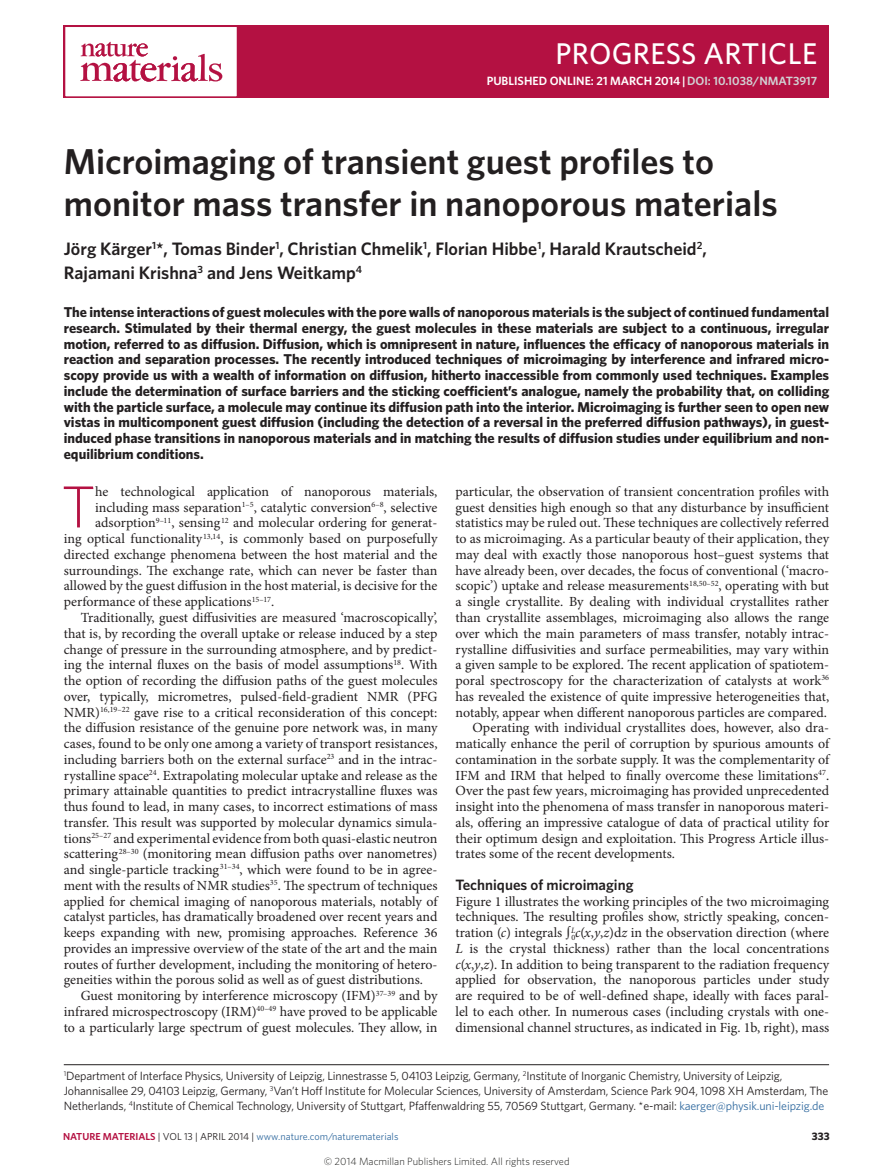
<style>
.page{position:relative;width:893px;height:1174px;background:#fff}
.page>*{position:absolute;margin:0;border:0;box-sizing:border-box;transform-origin:0 0}
.Body_first_w_drop_c{font:300 59.4px "Whitney";color:#b41142}
.Title{font:600 36px/42px "Whitney";color:#231f20}
.t1{font:500 30px "Whitney";letter-spacing:.01em;color:#fff}
.Author{font:600 18px/24px "Whitney";color:#231f20}
.Head_1{font:600 15px "Whitney";color:#231f20}
.Abstract{font:700 14.25px/15.8px "Whitney";color:#231f20;text-align:justify}
.Body_text{font:13.95px/15.8px "Minion Pro";color:#231f20;text-align:justify}
.Body_first{font:13.95px/15.8px "Minion Pro";color:#231f20;text-align:justify}
.Body_first_w_drop_c-2{font:13.95px "Minion Pro";color:#231f20}
.Address{font:12px/15px "Whitney";letter-spacing:-.015em;color:#231f20}
.t2{font:600 12px "Whitney";color:#fff}
.t3{font:700 10.8px "Whitney";color:#231f20}
.t4{font:300 10.5px "Whitney";color:#1d1d1b}
.t5{font:10.2px "Whitney";color:#316a9f}
.s1{color:#d1d2d4}
.s2{font-style:italic}
.s3{color:#316a9f}
.s4{font-weight:600;color:#b41142}
.s5{color:#231f20}
</style>
<div class="page">
<hr style="left:64px;top:1064px;width:765px;height:1px;background:#231f20">
<div style="left:64px;top:26px;width:765px;height:72px;background:#b41142"></div>
<div style="left:64px;top:26px;width:174px;height:72px;background:#fff;border:2px solid #b41142"></div>
<svg style="left:81px;top:43px;width:141px;height:39px"></svg>
<p class="t1" style="left:555px;top:34px;width:263px">PROGRESS ARTICLE</p>
<p class="t2" style="left:487px;top:73px;width:332px">PUBLISHED ONLINE: 21 MARCH 2014 |<span class="s1">DOI: 10.1038/NMAT3917</span></p>
<p class="Title" style="left:64px;top:140px;width:715px">Microimaging of transient guest profiles to monitor mass transfer in nanoporous materials</p>
<p class="Author" style="left:64px;top:237px;width:644px">Jörg Kärger<sup>1</sup>*, Tomas Binder<sup>1</sup>, Christian Chmelik<sup>1</sup>, Florian Hibbe<sup>1</sup>, Harald Krautscheid<sup>2</sup>,<br>Rajamani Krishna<sup>3</sup> and Jens Weitkamp<sup>4</sup></p>
<p class="Abstract" style="left:64px;top:304px;width:767px">The intense interactions of guest molecules with the pore walls of nanoporous materials is the subject of continued fundamental research. Stimulated by their thermal energy, the guest molecules in these materials are subject to a continuous, irregular motion, referred to as diffusion. Diffusion, which is omnipresent in nature, influences the efficacy of nanoporous materials in reaction and separation processes. The recently introduced techniques of microimaging by interference and infrared micro&shy;scopy provide us with a wealth of information on diffusion, hitherto inaccessible from commonly used techniques. Examples include the determination of surface barriers and the sticking coefficient’s analogue, namely the probability that, on colliding with the particle surface, a molecule may continue its diffusion path into the interior. Microimaging is further seen to open new vistas in multicomponent guest diffusion (including the detection of a reversal in the preferred diffusion pathways), in guest&shy;induced phase transitions in nanoporous materials and in matching the results of diffusion studies under equilibrium and non&shy;equilibrium conditions.</p>
<p class="Body_text" style="left:455px;top:484px;width:375px">particular, the observation of transient concentration profiles with guest densities high enough so that any disturbance by insufficient statistics may be ruled out. These techniques are collectively referred to as microimaging. As a particular beauty of their application, they may deal with exactly those nanoporous host–guest systems that have already been, over decades, the focus of conventional (‘macro&shy;scopic’) uptake and release measurements<sup>18,50–52</sup>, operating with but a single crystallite. By dealing with individual crystallites rather than crystallite assemblages, microimaging also allows the range over which the main parameters of mass transfer, notably intrac&shy;rystalline diffusivities and surface permeabilities, may vary within a given sample to be explored. The recent application of spatiotem&shy;poral spectroscopy for the characterization of catalysts at work<sup>36 </sup>has revealed the existence of quite impressive heterogeneities that, notably, appear when different nanoporous particles are compared.</p>
<p class="Body_text" style="left:455px;top:720px;width:375px;text-indent:17px">Operating with individual crystallites does, however, also dra&shy;matically enhance the peril of corruption by spurious amounts of contamination in the sorbate supply. It was the complementarity of IFM and IRM that helped to finally overcome these limitations<sup>47</sup>.<br>Over the past few years, microimaging has provided unprecedented insight into the phenomena of mass transfer in nanoporous materi&shy;als, offering an impressive catalogue of data of practical utility for their optimum design and exploitation. This Progress Article illus&shy;trates some of the recent developments.</p>
<p class="Head_1" style="left:455px;top:874px;width:180px">Techniques of microimaging</p>
<p class="Body_first" style="left:455px;top:893px;width:375px">Figure 1 illustrates the working principles of the two microimaging techniques. The resulting profiles show, strictly speaking, concen&shy;tration (<span class="s2">c</span>) integrals ∫<sup>L</sup></p>
<p class="Body_first_w_drop_c" style="left:62px;top:467px;width:35px">T</p>
<p class="Body_first_w_drop_c-2" style="left:95px;top:483px;width:344px">he technological application of nanoporous materials,</p>
<p class="Body_first_w_drop_c-2" style="left:95px;top:499px;width:344px">including mass separation<sup>1–5</sup>, catalytic conversion<sup>6–8</sup>, selective</p>
<p class="Body_first_w_drop_c-2" style="left:95px;top:514px;width:344px">adsorption<sup>9–11</sup>, sensing<sup>12</sup> and molecular ordering for generat-</p>
<p class="Body_first_w_drop_c-2" style="left:64px;top:530px;width:375px">ing optical functionality<sup>13,14</sup>, is commonly based on purposefully</p>
<p class="Body_first_w_drop_c-2" style="left:64px;top:546px;width:375px">directed exchange phenomena between the host material and the</p>
<p class="Body_first_w_drop_c-2" style="left:64px;top:562px;width:375px">surroundings. The exchange rate, which can never be faster than</p>
<p class="Body_first_w_drop_c-2" style="left:64px;top:577px;width:375px">allowed by the guest diffusion in the host material, is decisive for the</p>
<p class="Body_first_w_drop_c-2" style="left:64px;top:593px;width:212px">performance of these applications<sup>15–17</sup>.</p>
<p class="Body_text" style="left:64px;top:610px;width:375px;text-indent:17px">Traditionally, guest diffusivities are measured ‘macroscopically’, that is, by recording the overall uptake or release induced by a step change of pressure in the surrounding atmosphere, and by predict&shy;ing the internal fluxes on the basis of model assumptions<sup>18</sup>. With the option of recording the diffusion paths of the guest molecules over, typically, micrometres, pulsed-field-gradient NMR (PFG NMR)<sup>16,19–22</sup> gave rise to a critical reconsideration of this concept: the diffusion resistance of the genuine pore network was, in many cases, found to be only one among a variety of transport resistances, including barriers both on the external surface<sup>23</sup> and in the intrac&shy;rystalline space<sup>24</sup>. Extrapolating molecular uptake and release as the primary attainable quantities to predict intracrystalline fluxes was thus found to lead, in many cases, to incorrect estimations of mass transfer. This result was supported by molecular dynamics simula&shy;tions<sup>25–27</sup> and experimental evidence from both quasi-elastic neutron scattering<sup>28–30</sup> (monitoring mean diffusion paths over nanometres) and single-particle tracking<sup>31–34</sup>, which were found to be in agree&shy;ment with the results of NMR studies<sup>35</sup>. The spectrum of techniques applied for chemical imaging of nanoporous materials, notably of catalyst particles, has dramatically broadened over recent years and keeps expanding with new, promising approaches. Reference 36 provides an impressive overview of the state of the art and the main routes of further development, including the monitoring of hetero&shy;geneities within the porous solid as well as of guest distributions.</p>
<p class="Body_text" style="left:64px;top:988px;width:375px;text-indent:17px">Guest monitoring by interference microscopy (IFM)<sup>37–39</sup> and by infrared microspectroscopy (IRM)<sup>40–49</sup> have proved to be applicable to a particularly large spectrum of guest molecules. They allow, in</p>
<p class="Body_first" style="left:455px;top:925px;width:375px;text-indent:116px"><sub>0</sub><span class="s2">c</span>(<span class="s2">x</span>,<span class="s2">y</span>,<span class="s2">z</span>)d<span class="s2">z</span> in the observation direction (where <span class="s2">L</span> is the crystal thickness) rather than the local concentrations <span class="s2">c</span>(<span class="s2">x</span>,<span class="s2">y</span>,<span class="s2">z</span>). In addition to being transparent to the radiation frequency applied for observation, the nanoporous particles under study are required to be of well-defined shape, ideally with faces paral&shy;lel to each other. In numerous cases (including crystals with one&shy;dimensional channel structures, as indicated in Fig. 1b, right), mass</p>
<p class="Address" style="left:64px;top:1068px;width:766px"><sup>1</sup>Department of Interface Physics, University of Leipzig, Linnestrasse 5, 04103 Leipzig, Germany, <sup>2</sup>Institute of Inorganic Chemistry, University of Leipzig,<br>Johannisallee 29, 04103 Leipzig, Germany, <sup>3</sup>Van’t Hoff Institute for Molecular Sciences, University of Amsterdam, Science Park 904, 1098 XH Amsterdam, The<br>Netherlands, <sup>4</sup>Institute of Chemical Technology, University of Stuttgart, Pfaffenwaldring 55, 70569 Stuttgart, Germany. *e-mail: <span class="s3">kaerger@physik.uni-leipzig.de</span></p>
<p class="t5" style="left:63px;top:1129px;width:337px"><span class="s4">NATURE MATERIALS</span> <span class="s5">| VOL 13 | APRIL 2014 |</span> www.nature.com/naturematerials</p>
<p class="t3" style="left:812px;top:1129px;width:19px">333</p>
<p class="t4" style="left:324px;top:1154px;width:247px">© 2014 Macmillan Publishers Limited. All rights reserved</p>
</div>
